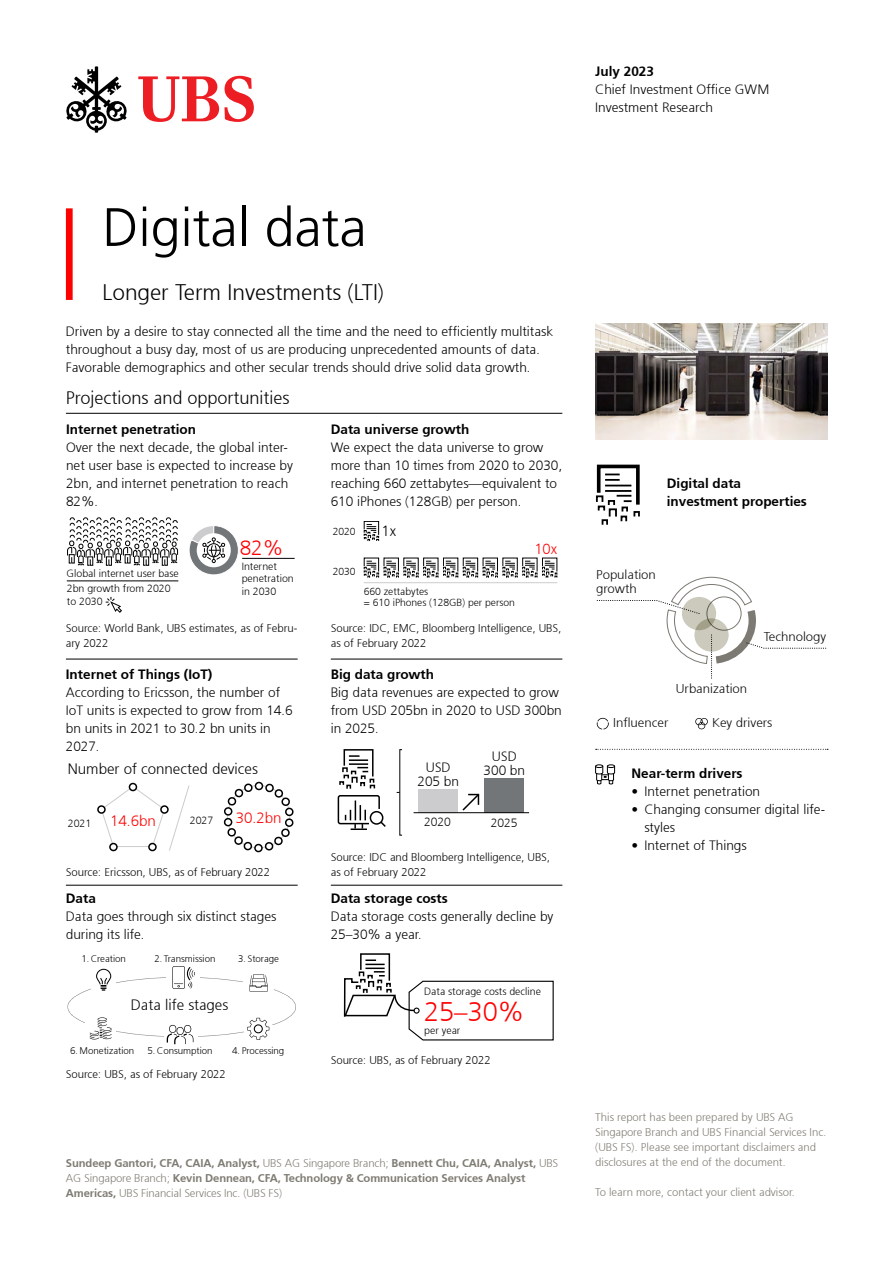
<style>
.page{position:relative;width:893px;height:1263px;background:#fff}
.page>*{position:absolute;margin:0;border:0;box-sizing:border-box;transform-origin:0 0}
.CIO_h1_Title_40_for{font:300 54px "Frutiger 45";color:#000}
.t1{font:300 26.85px "Frutiger 45";color:#f00}
.CIO_h2_Infoline_16-g{font:300 22.5px "Frutiger 45";color:#000}
.t2{font:300 20.7px "Frutiger 45";color:#f00}
.CIO_Lead{font:300 18px "Frutiger 45";color:#000}
.t3{font:300 15px "Frutiger 45";color:#000}
.t4{font:300 15px "Frutiger 45";color:#f00}
.t5{font:300 14.7px "Frutiger 45";color:#f00}
.t6{font:300 14.7px "Frutiger 45";color:#000}
.CIO_body_grid{font:300 13.5px/18px "Frutiger 45";color:#000}
.CIO_Lead-2{font:300 13.5px/18px "Frutiger 45";color:#000}
.CIO_subtitle_grid{font:300 13.5px "Frutiger 45";color:#000}
.CIO_body-bullet-list{font:300 13.5px/18px "Frutiger 45";color:#000}
.CIO_subtitle{font:300 13.5px/18px "Frutiger 45";color:#000}
.CIO_body_grid-2{font:300 13.5px "Frutiger 45";color:#000}
.t7{font:300 12.75px/14.2px "Frutiger 45";color:#0a0a0b}
.t8{font:300 12px "Frutiger 45";color:#000}
.CIO_UBS_source{font:300 11.25px/15px "Frutiger 45";color:#000}
.CIO_author{font:300 11.25px/15px "Frutiger 45";letter-spacing:-.01em;color:#7e7b72}
.CIO_author-2{font:300 11.25px/15px "Frutiger 45";color:#7e7b72}
.CIO_body{font:300 11.25px "Frutiger 45";color:#7e7b72}
.t9{font:300 10.5px/12.6px "Frutiger 45";color:#000}
.t10{font:300 10.2px/10.9px "Frutiger 45";color:#000}
.t11{font:300 9.6px "Frutiger 45";color:#000}
.s1{font-style:inherit}
</style>
<div class="page">
<img style="left:595px;top:323px;width:232px;height:116px">
<svg style="left:597px;top:718px;width:12px;height:11px"></svg>
<svg style="left:695px;top:718px;width:13px;height:11px"></svg>
<svg style="left:597px;top:577px;width:229px;height:101px"></svg>
<svg style="left:596px;top:464px;width:44px;height:44px"></svg>
<div style="left:596px;top:495px;width:7px;height:8px;border:2px solid #000"></div>
<div style="left:598px;top:505px;width:7px;height:6px;border:2px solid #000"></div>
<div style="left:633px;top:511px;width:7px;height:6px;border:2px solid #000"></div>
<div style="left:608px;top:500px;width:7px;height:6px;border:2px solid #000"></div>
<div style="left:602px;top:519px;width:6px;height:7px;border:2px solid #000"></div>
<svg style="left:621px;top:516px;width:6px;height:6px"></svg>
<div style="left:621px;top:506px;width:7px;height:6px;border:2px solid #000"></div>
<div style="left:609px;top:508px;width:8px;height:9px;border:2px solid #000"></div>
<svg style="left:596px;top:749px;width:232px;height:1px"></svg>
<svg style="left:595px;top:764px;width:20px;height:21px"></svg>
<svg style="left:138px;top:76px;width:116px;height:46px"></svg>
<svg style="left:66px;top:66px;width:61px;height:67px"></svg>
<hr style="left:66px;top:413px;width:496px;height:1px;background:#000">
<div style="left:66px;top:208px;width:7px;height:92px;background:#f00"></div>
<svg style="left:106px;top:597px;width:16px;height:16px"></svg>
<svg style="left:67px;top:517px;width:111px;height:49px"></svg>
<hr style="left:242px;top:558px;width:53px;height:1px;background:#000">
<hr style="left:67px;top:580px;width:111px;height:1px;background:#000">
<svg style="left:189px;top:526px;width:49px;height:49px"></svg>
<svg style="left:364px;top:521px;width:15px;height:20px"></svg>
<svg style="left:364px;top:557px;width:193px;height:21px"></svg>
<hr style="left:364px;top:582px;width:193px;height:1px;background:#ccccce">
<div style="left:97px;top:805px;width:9px;height:9px;border:2px solid #000;border-radius:50%"></div>
<div style="left:129px;top:783px;width:8px;height:8px;border:2px solid #000;border-radius:50%"></div>
<div style="left:224px;top:807px;width:9px;height:9px;border:2px solid #000;border-radius:3px"></div>
<div style="left:224px;top:818px;width:9px;height:9px;border:2px solid #000;border-radius:3px"></div>
<div style="left:285px;top:818px;width:9px;height:9px;border:2px solid #000;border-radius:3px"></div>
<div style="left:285px;top:807px;width:9px;height:9px;border:2px solid #000;border-radius:3px"></div>
<svg style="left:226px;top:782px;width:66px;height:70px"></svg>
<svg style="left:101px;top:785px;width:89px;height:66px"></svg>
<svg style="left:462px;top:793px;width:18px;height:18px"></svg>
<svg style="left:337px;top:749px;width:49px;height:81px"></svg>
<div style="left:419px;top:789px;width:39px;height:24px;background:#ccccce"></div>
<div style="left:485px;top:779px;width:39px;height:34px;background:#737679"></div>
<hr style="left:414px;top:812px;width:115px;height:1px;background:#000">
<svg style="left:67px;top:966px;width:229px;height:78px"></svg>
<svg style="left:343px;top:953px;width:211px;height:88px"></svg>
<hr style="left:331px;top:659px;width:231px;height:1px;background:#000">
<hr style="left:331px;top:885px;width:231px;height:1px;background:#000">
<hr style="left:66px;top:659px;width:232px;height:1px;background:#000">
<hr style="left:66px;top:885px;width:232px;height:1px;background:#000">
<p class="CIO_body_grid-2" style="left:595px;top:63px;width:60px">July 2023</p>
<p class="CIO_body_grid" style="left:595px;top:80px;width:175px">Chief Investment Office GWM</p>
<p class="CIO_body_grid" style="left:595px;top:98px;width:119px">Investment Research</p>
<h1 class="CIO_h1_Title_40_for" style="left:103px;top:196px;width:266px">Digital data</h1>
<p class="CIO_h2_Infoline_16-g" style="left:103px;top:279px;width:283px">Longer Term Investments (LTI)</p>
<p class="CIO_Lead-2" style="left:66px;top:322px;width:489px">Driven by a desire to stay connected all the time and the need to efficiently multitask throughout a busy day, most of us are producing unprecedented amounts of data.<br>Favorable demographics and other secular trends should drive solid data growth.</p>
<p class="CIO_Lead" style="left:66px;top:387px;width:225px">Projections and opportunities</p>
<h2 class="CIO_subtitle_grid" style="left:66px;top:421px;width:132px">Internet penetration</h2>
<p class="CIO_body_grid" style="left:66px;top:438px;width:229px">Over the next decade, the global inter&shy;net user base is expected to increase by<br>2bn, and internet penetration to reach<br>82%.</p>
<h2 class="CIO_subtitle_grid" style="left:331px;top:421px;width:140px">Data universe growth</h2>
<p class="CIO_body_grid" style="left:331px;top:438px;width:233px">We expect the data universe to grow more than 10 times from 2020 to 2030, reaching 660 zettabytes—equivalent to 610 iPhones (128GB) per person.</p>
<p class="t9" style="left:67px;top:567px;width:114px">Global internet user base</p>
<p class="t9" style="left:67px;top:582px;width:105px">2bn growth from 2020 to 2030</p>
<p class="t2" style="left:240px;top:536px;width:45px">82%</p>
<p class="t9" style="left:242px;top:559px;width:53px">Internet penetration in 2030</p>
<p class="CIO_UBS_source" style="left:66px;top:620px;width:233px">Source: World Bank, UBS estimates, as of Febru&shy;ary 2022</p>
<h2 class="CIO_subtitle_grid" style="left:66px;top:666px;width:148px">Internet of Things (IoT)</h2>
<p class="CIO_body_grid" style="left:66px;top:683px;width:228px">According to Ericsson, the number of<br>IoT units is expected to grow from 14.6 bn units in 2021 to 30.2 bn units in<br>2027.</p>
<p class="t3" style="left:68px;top:760px;width:192px">Number of connected devices</p>
<p class="t9" style="left:68px;top:817px;width:25px">2021</p>
<p class="t4" style="left:110px;top:812px;width:47px">14.6bn</p>
<p class="t9" style="left:190px;top:814px;width:25px">2027</p>
<p class="t4" style="left:236px;top:809px;width:47px">30.2bn</p>
<p class="CIO_UBS_source" style="left:66px;top:865px;width:206px">Source: Ericsson, UBS, as of February 2022</p>
<h2 class="CIO_subtitle_grid" style="left:66px;top:890px;width:32px">Data</h2>
<p class="CIO_body_grid" style="left:66px;top:907px;width:212px">Data goes through six distinct stages during its life.</p>
<p class="t11" style="left:81px;top:953px;width:46px">1.Creation</p>
<p class="t11" style="left:154px;top:953px;width:62px">2. Transmission</p>
<p class="t11" style="left:238px;top:953px;width:42px">3. Storage</p>
<p class="t3" style="left:131px;top:996px;width:99px">Data life stages</p>
<p class="t11" style="left:70px;top:1045px;width:65px">6.Monetization</p>
<p class="t11" style="left:148px;top:1045px;width:67px">5.Consumption</p>
<p class="t11" style="left:232px;top:1045px;width:54px">4. Processing</p>
<p class="CIO_UBS_source" style="left:66px;top:1067px;width:161px">Source: UBS, as of February 2022</p>
<p class="t10" style="left:333px;top:526px;width:24px">2020</p>
<p class="t10" style="left:333px;top:566px;width:24px">2030</p>
<p class="t6" style="left:382px;top:522px;width:16px">1x</p>
<p class="t10" style="left:364px;top:585px;width:153px">660 zettabytes<br>= 610 iPhones (128GB) per person</p>
<p class="t5" style="left:534px;top:540px;width:24px">10x</p>
<p class="CIO_UBS_source" style="left:331px;top:620px;width:232px">Source: IDC, EMC, Bloomberg Intelligence, UBS, as of February 2022</p>
<h2 class="CIO_subtitle_grid" style="left:331px;top:666px;width:105px">Big data growth</h2>
<p class="CIO_body_grid" style="left:331px;top:683px;width:232px">Big data revenues are expected to grow from USD 205bn in 2020 to USD 300bn in 2025.</p>
<p class="CIO_Lead-2" style="left:492px;top:747px;width:26px">USD</p>
<p class="CIO_Lead-2" style="left:426px;top:758px;width:26px">USD</p>
<p class="CIO_Lead-2" style="left:484px;top:761px;width:43px">300 bn</p>
<p class="CIO_Lead-2" style="left:418px;top:772px;width:43px">205 bn</p>
<p class="t8" style="left:424px;top:815px;width:28px">2020</p>
<p class="t8" style="left:491px;top:815px;width:28px">2025</p>
<p class="CIO_UBS_source" style="left:331px;top:850px;width:221px">Source: IDC and Bloomberg Intelligence, UBS, as of February 2022</p>
<h2 class="CIO_subtitle_grid" style="left:331px;top:890px;width:119px">Data storage costs</h2>
<p class="CIO_body_grid" style="left:331px;top:907px;width:224px">Data storage costs generally decline by<br>25–30% a year.</p>
<p class="t9" style="left:424px;top:985px;width:118px">Data storage costs decline</p>
<p class="t9" style="left:424px;top:1024px;width:38px">per year</p>
<p class="CIO_UBS_source" style="left:331px;top:1053px;width:161px">Source: UBS, as of February 2022</p>
<p class="t1" style="left:424px;top:996px;width:102px">25–30%</p>
<p class="CIO_author" style="left:66px;top:1155px;width:494px">Sundeep Gantori, CFA, CAIA, Analyst, <span class="s1">UBS AG Singapore Branch;</span> Bennett Chu, CAIA, Analyst, <span class="s1">UBS<br>AG Singapore Branch;</span> Kevin Dennean, CFA, Technology &amp; Communication Services Analyst<br>Americas, <span class="s1">UBS Financial Services Inc. (UBS FS)</span></p>
<h2 class="CIO_subtitle" style="left:667px;top:474px;width:142px">Digital data investment properties</h2>
<p class="t7" style="left:596px;top:567px;width:61px">Population growth</p>
<p class="t7" style="left:676px;top:681px;width:73px">Urbanization</p>
<p class="t7" style="left:764px;top:629px;width:64px">Technology</p>
<p class="t7" style="left:613px;top:716px;width:57px">Influencer</p>
<p class="t7" style="left:712px;top:716px;width:62px">Key drivers</p>
<h2 class="CIO_subtitle_grid" style="left:632px;top:765px;width:113px">Near-term drivers</h2>
<p class="CIO_body-bullet-list" style="left:632px;top:782px;width:130px">• Internet penetration</p>
<p class="CIO_body-bullet-list" style="left:644px;top:800px;width:182px;text-indent:-13px">• Changing consumer digital life&shy;styles</p>
<p class="CIO_body-bullet-list" style="left:632px;top:836px;width:117px">• Internet of Things</p>
<p class="CIO_author-2" style="left:595px;top:1110px;width:233px">This report has been prepared by UBS AG Singapore Branch and UBS Financial Services Inc. (UBS FS). Please see important disclaimers and disclosures at the end of the document.</p>
<p class="CIO_body" style="left:595px;top:1186px;width:201px">To learn more, contact your client advisor.</p>
</div>
